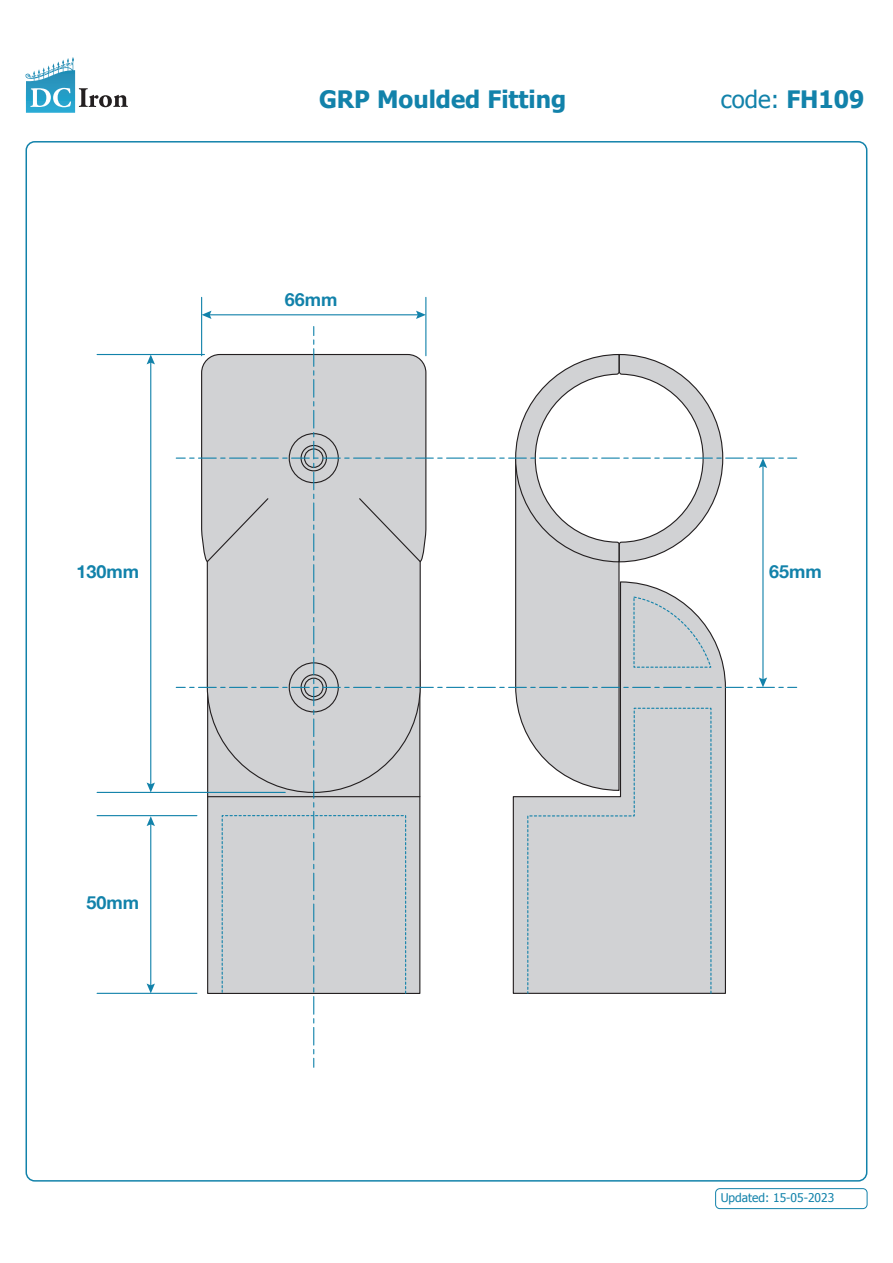
<style>
.page{position:relative;width:893px;height:1263px;background:#fff}
.page>*{position:absolute;margin:0;border:0;box-sizing:border-box;transform-origin:0 0}
.Product_Name{font:700 24px "Tahoma";color:#1282aa}
.Product_Name-2{font:24px "Tahoma";color:#1282aa}
.t1{font:700 18px "Helvetica Neue";color:#1282aa}
.Product_Name-3{font:12px "Tahoma";color:#1282aa}
.s1{font-weight:700}
</style>
<div class="page">
<hr style="left:97px;top:354px;width:107px;height:1px;background:#1282aa">
<hr style="left:97px;top:792px;width:188px;height:1px;background:#1282aa">
<hr style="left:97px;top:815px;width:100px;height:1px;background:#1282aa">
<hr style="left:97px;top:993px;width:100px;height:1px;background:#1282aa">
<hr style="left:425px;top:297px;width:1px;height:59px;background:#1282aa">
<hr style="left:201px;top:297px;width:1px;height:59px;background:#1282aa">
<hr style="left:150px;top:361px;width:1px;height:425px;background:#1282aa">
<svg style="left:147px;top:355px;width:8px;height:9px"></svg>
<svg style="left:147px;top:782px;width:8px;height:10px"></svg>
<hr style="left:150px;top:823px;width:1px;height:164px;background:#1282aa">
<svg style="left:147px;top:816px;width:8px;height:10px"></svg>
<svg style="left:147px;top:983px;width:8px;height:10px"></svg>
<hr style="left:208px;top:314px;width:211px;height:1px;background:#1282aa">
<svg style="left:416px;top:311px;width:10px;height:8px"></svg>
<svg style="left:202px;top:311px;width:9px;height:8px"></svg>
<svg style="left:176px;top:327px;width:621px;height:740px"></svg>
<div style="left:715px;top:1188px;width:152px;height:21px;border:1px solid #1282aa;border-radius:4px"></div>
<svg style="left:38px;top:57px;width:35px;height:19px"></svg>
<svg style="left:30px;top:88px;width:41px;height:19px"></svg>
<svg style="left:79px;top:88px;width:49px;height:19px"></svg>
<p class="t1" style="left:76px;top:557px;width:64px">130mm</p>
<p class="t1" style="left:87px;top:888px;width:54px">50mm</p>
<p class="Product_Name" style="left:319px;top:82px;width:249px">GRP Moulded Fitting</p>
<p class="Product_Name-2" style="left:721px;top:83px;width:145px">code: <span class="s1">FH109</span></p>
<p class="t1" style="left:285px;top:285px;width:54px">66mm</p>
<p class="t1" style="left:769px;top:557px;width:54px">65mm</p>
<p class="Product_Name-3" style="left:721px;top:1190px;width:115px">Updated: 15-05-2023</p>
</div>
